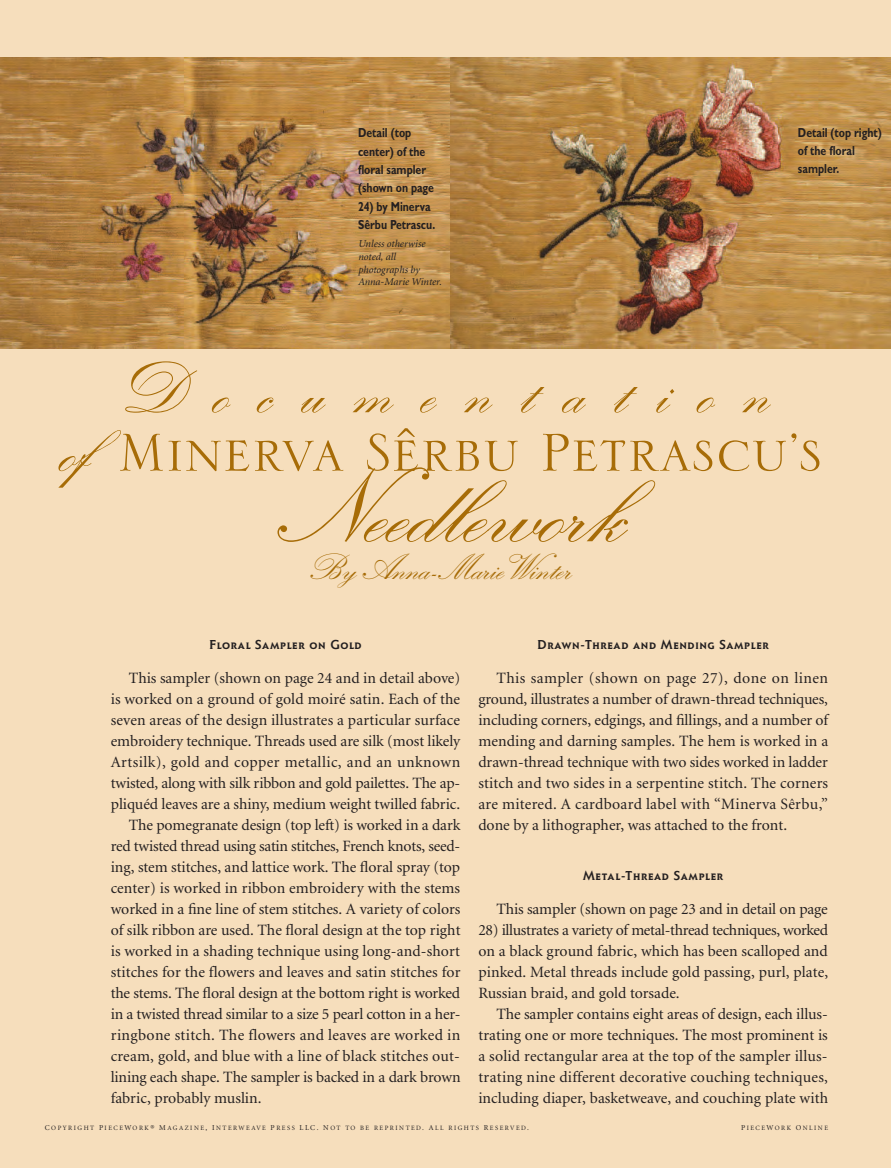
<style>
.page{position:relative;width:891px;height:1168px;background:#f6debc}
.page>*{position:absolute;margin:0;border:0;box-sizing:border-box;transform-origin:0 0}
.t1{font:700 108px "Kuenstler Script Two";color:#a76c07}
.t2{font:700 72px "Kuenstler Script Two";letter-spacing:.4em;color:#a76c07}
.t3{font:70.5px "Serlio LH";color:#a76c07}
.t4{font:700 36px "Kuenstler Script Two";color:#a76c07}
.t5{font:15.75px/21px "Minion";color:#231f20;text-align:justify}
.t6{font:15.75px "Minion";letter-spacing:-.02em;color:#231f20}
.t7{font:15.75px "Minion";letter-spacing:.02em;color:#231f20}
.t8{font:15.75px "Minion";letter-spacing:.025em;color:#231f20}
.t9{font:500 13.5px "Elan SC";letter-spacing:.05em;color:#231f20}
.t10{font:700 13.2px/18.3px "Gill Sans";color:#231f20;scale:.8 1}
.t11{font:italic 10.5px/12.8px "Minion";color:#231f20}
.t12{font:6.6px "Minion";letter-spacing:.225em;color:#231f20}
.s1{font-family:"Kuenstler Script Two";font-weight:700;font-size:72px}
.s2{font-size:7.5px}
</style>
<div class="page">
<img style="left:0;top:58px;width:450px;height:290px">
<img style="left:450px;top:58px;width:441px;height:290px">
<p class="t10" style="left:358px;top:125px;width:96px">Detail (top center) of the floral sampler (shown on page</p>
<p class="t10" style="left:358px;top:198px;width:98px">24) by Minerva<br>Sêrbu Petrascu.</p>
<p class="t11" style="left:358px;top:238px;width:85px">Unless otherwise noted, all photographs by<br>Anna-Marie Winter.</p>
<p class="t10" style="left:798px;top:124px;width:106px">Detail (top right) of the floral sampler.</p>
<h2 class="t2" style="left:113px;top:361px;width:647px">Documentation</h2>
<h3 class="t3" style="left:50px;top:405px;width:775px"><span class="s1">of</span>Minerva Sêrbu Petrascu’s</h3>
<h1 class="t1" style="left:262px;top:465px;width:350px">Needlework</h1>
<h3 class="t4" style="left:306px;top:553px;width:262px">By Anna-Marie Winter</h3>
<p class="t9" style="left:209px;top:636px;width:154px">Floral Sampler on Gold</p>
<p class="t5" style="left:129px;top:669px;width:333px">This sampler (shown on page 24 and in detail above)</p>
<p class="t5" style="left:111px;top:690px;width:351px">is worked on a ground of gold moiré satin. Each of the</p>
<p class="t5" style="left:111px;top:711px;width:351px">seven areas of the design illustrates a particular surface</p>
<p class="t5" style="left:111px;top:732px;width:351px">embroidery technique. Threads used are silk (most likely</p>
<p class="t8" style="left:111px;top:756px;width:351px">Artsilk), gold and copper metallic, and an unknown</p>
<p class="t5" style="left:111px;top:774px;width:351px">twisted, along with silk ribbon and gold pailettes. The ap-</p>
<p class="t5" style="left:111px;top:795px;width:351px">pliquéd leaves are a shiny, medium weight twilled fabric.</p>
<p class="t5" style="left:129px;top:816px;width:333px">The pomegranate design (top left) is worked in a dark</p>
<p class="t6" style="left:111px;top:840px;width:351px">red twisted thread using satin stitches, French knots, seed-</p>
<p class="t5" style="left:111px;top:858px;width:351px">ing, stem stitches, and lattice work. The floral spray (top</p>
<p class="t5" style="left:111px;top:879px;width:351px">center) is worked in ribbon embroidery with the stems</p>
<p class="t5" style="left:111px;top:900px;width:351px">worked in a fine line of stem stitches. A variety of colors</p>
<p class="t5" style="left:111px;top:921px;width:351px">of silk ribbon are used. The floral design at the top right</p>
<p class="t5" style="left:111px;top:942px;width:351px">is worked in a shading technique using long-and-short</p>
<p class="t5" style="left:111px;top:963px;width:351px">stitches for the flowers and leaves and satin stitches for</p>
<p class="t5" style="left:111px;top:984px;width:351px">the stems. The floral design at the bottom right is worked</p>
<p class="t5" style="left:111px;top:1005px;width:351px">in a twisted thread similar to a size 5 pearl cotton in a her-</p>
<p class="t7" style="left:111px;top:1029px;width:351px">ringbone stitch. The flowers and leaves are worked in</p>
<p class="t5" style="left:111px;top:1047px;width:351px">cream, gold, and blue with a line of black stitches out-</p>
<p class="t5" style="left:111px;top:1068px;width:351px">lining each shape. The sampler is backed in a dark brown</p>
<p class="t5" style="left:111px;top:1089px;width:152px">fabric, probably muslin.</p>
<p class="t9" style="left:538px;top:636px;width:233px">Drawn-Thread and Mending Sampler</p>
<p class="t5" style="left:478px;top:669px;width:351px;text-indent:18px">This sampler (shown on page 27), done on linen ground, illustrates a number of drawn-thread techniques, including corners, edgings, and fillings, and a number of mending and darning samples. The hem is worked in a drawn-thread technique with two sides worked in ladder stitch and two sides in a serpentine stitch. The corners are mitered. A cardboard label with “Minerva Sêrbu,” done by a lithographer, was attached to the front.</p>
<p class="t9" style="left:583px;top:867px;width:141px">Metal-Thread Sampler</p>
<p class="t5" style="left:496px;top:900px;width:333px">This sampler (shown on page 23 and in detail on page</p>
<p class="t5" style="left:478px;top:921px;width:351px">28) illustrates a variety of metal-thread techniques, worked on a black ground fabric, which has been scalloped and pinked. Metal threads include gold passing, purl, plate, Russian braid, and gold torsade.</p>
<p class="t5" style="left:478px;top:1005px;width:351px;text-indent:18px">The sampler contains eight areas of design, each illus&shy;trating one or more techniques. The most prominent is a solid rectangular area at the top of the sampler illus&shy;trating nine different decorative couching techniques, including diaper, basketweave, and couching plate with</p>
<p class="t12" style="left:45px;top:1125px;width:486px"><span class="s2">C</span>OPYRIGHT <span class="s2">P</span>IECE<span class="s2">W</span>ORK<span class="s2">® M</span>AGAZINE<span class="s2">, I</span>NTERWEAVE <span class="s2">P</span>RESS <span class="s2">LLC. N</span>OT TO BE REPRINTED<span class="s2">. A</span>LL RIGHTS <span class="s2">R</span>ESERVED<span class="s2">.</span></p>
<p class="t12" style="left:741px;top:1125px;width:88px"><span class="s2">P</span>IECE<span class="s2">W</span>ORK <span class="s2">O</span>NLINE</p>
</div>
